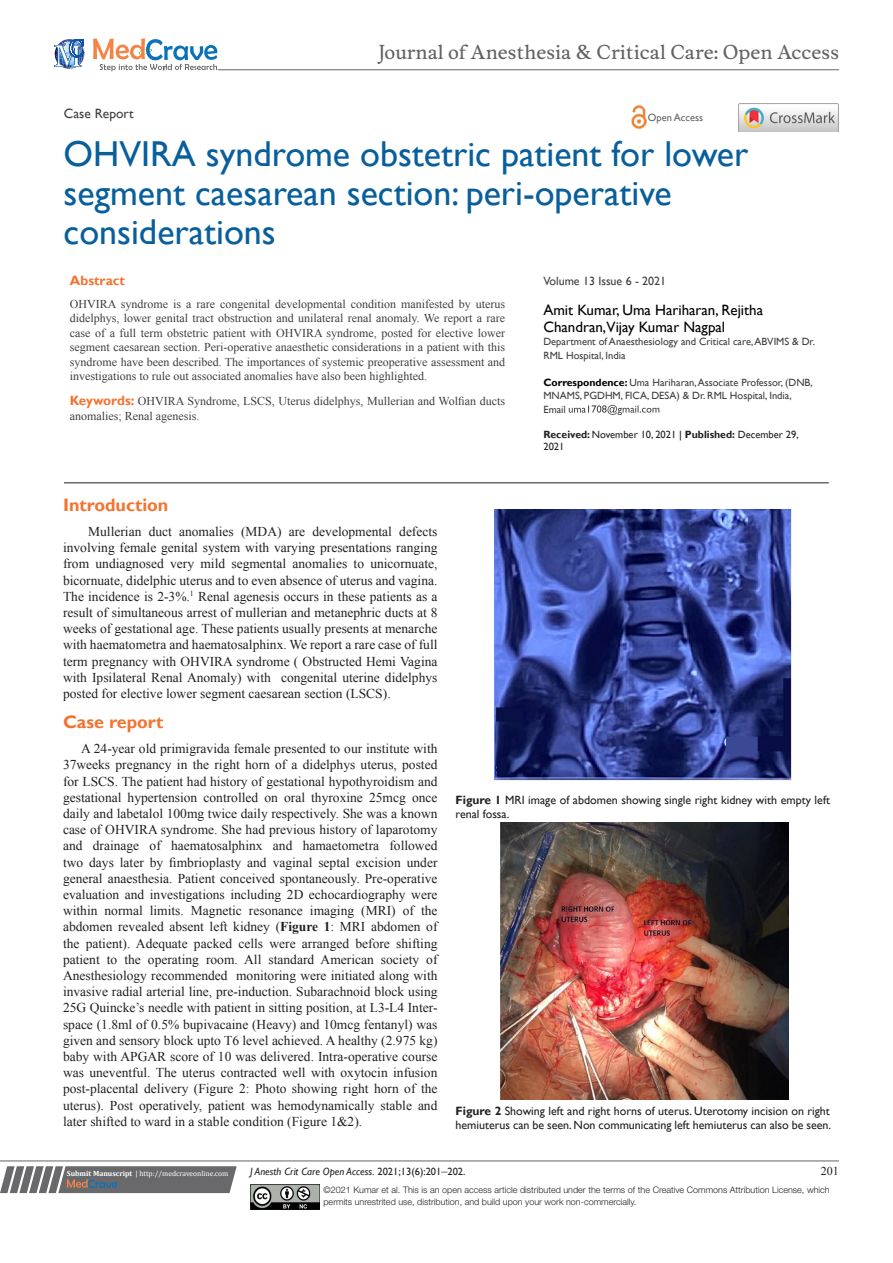
<style>
.page{position:relative;width:893px;height:1263px;background:#fff}
.page>*{position:absolute;margin:0;border:0;box-sizing:border-box;transform-origin:0 0}
.t1{font:36px/39px "Gill Sans";color:#085f9c}
.t2{font:18.6px "Musee";color:#636366}
.t3{font:700 18px "Gill Sans";color:#f37331}
.t4{font:15px/16.2px "Gill Sans";color:#000}
.t5{font:13.5px/16.2px "Times New Roman";color:#231f20;text-align:justify}
.t6{font:13.5px "Gill Sans";color:#3e3e3f}
.t7{font:700 13.5px "Gill Sans";color:#f37331}
.t8{font:12px/14.4px "Times New Roman";color:#3e3e3f;text-align:justify}
.t9{font:12px/14.4px "Gill Sans";color:#231f20}
.t10{font:12px "Gill Sans";color:#3e3e3f}
.t11{font:12px "Times New Roman";color:#231f20}
.t12{font:10.5px/13.5px "Gill Sans";color:#3e3e3f}
.t13{font:10.5px/12.6px "Gill Sans";color:#231f20}
.t14{font:italic 10.5px "Gill Sans";color:#231f20}
.t15{font:10.5px "Gill Sans";color:#636366}
.t16{font:300 9px/12px "Helvetica Neue LT Std";color:#231f20}
.t17{font:7.5px "Cambria";color:#fff}
.s1{font-weight:700;color:#000}
.s2{font-weight:700}
.s3{color:#000}
.s4{font-family:"Gill Sans";font-weight:700;font-size:13.5px;color:#f37331}
.s5{font-style:normal}
.s6{font-family:"Times New Roman";font-style:normal;font-size:12px}
</style>
<div class="page">
<svg style="left:0;top:1166px;width:237px;height:27px;background:#78787a"></svg>
<hr style="left:0;top:1161px;width:839px;height:1px;background:#626465">
<hr style="left:64px;top:482px;width:765px;height:1px;background:#231f20">
<img style="left:250px;top:1185px;width:69px;height:24px">
<svg style="left:569px;top:405px;width:90px;height:10px"></svg>
<svg style="left:54px;top:39px;width:30px;height:30px"></svg>
<svg style="left:93px;top:38px;width:124px;height:33px"></svg>
<hr style="left:218px;top:70px;width:621px;height:1px;background:#626465">
<img style="left:631px;top:105px;width:16px;height:24px">
<img style="left:739px;top:104px;width:99px;height:28px">
<img style="left:494px;top:510px;width:297px;height:270px">
<img style="left:500px;top:822px;width:288px;height:277px">
<p class="t2" style="left:378px;top:41px;width:462px">Journal of Anesthesia &amp; Critical Care: Open Access</p>
<p class="t6" style="left:64px;top:105px;width:71px">Case Report</p>
<p class="t15" style="left:648px;top:112px;width:57px">Open Access</p>
<p class="t1" style="left:64px;top:135px;width:686px">OHVIRA syndrome obstetric patient for lower segment caesarean section: peri-operative considerations</p>
<p class="t10" style="left:543px;top:274px;width:124px">Volume 13 Issue 6 - 2021</p>
<p class="t4" style="left:543px;top:302px;width:221px">Amit Kumar, Uma Hariharan, Rejitha<br>Chandran,Vijay Kumar Nagpal</p>
<p class="t12" style="left:543px;top:335px;width:273px">Department of Anaesthesiology and Critical care, ABVIMS &amp; Dr.<br>RML Hospital, India</p>
<p class="t12" style="left:543px;top:375px;width:271px"><span class="s1">Correspondence:</span> Uma Hariharan, Associate Professor, (DNB,<br>MNAMS, PGDHM, FICA, DESA) &amp; Dr. RML Hospital, India,</p>
<p class="t12" style="left:543px;top:402px;width:24px">Email</p>
<p class="t13" style="left:543px;top:428px;width:257px"><span class="s2">Received:</span> November 10, 2021 <span class="s3">|</span> <span class="s2">Published:</span> December 29,<br>2021</p>
<p class="t7" style="left:70px;top:272px;width:57px">Abstract</p>
<p class="t8" style="left:70px;top:297px;width:437px">OHVIRA syndrome is a rare congenital developmental condition manifested by uterus didelphys, lower genital tract obstruction and unilateral renal anomaly. We report a rare case of a full term obstetric patient with OHVIRA syndrome, posted for elective lower segment caesarean section. Peri-operative anaesthetic considerations in a patient with this syndrome have been described. The importances of systemic preoperative assessment and investigations to rule out associated anomalies have also been highlighted.</p>
<p class="t8" style="left:70px;top:394px;width:437px"><span class="s4">Keywords:</span> OHVIRA Syndrome, LSCS, Uterus didelphys, Mullerian and Wolfian ducts anomalies; Renal agenesis.</p>
<p class="t3" style="left:63px;top:494px;width:107px">Introduction</p>
<p class="t5" style="left:63px;top:523px;width:376px;text-indent:25px">Mullerian duct anomalies (MDA) are developmental defects involving female genital system with varying presentations ranging from undiagnosed very mild segmental anomalies to unicornuate, bicornuate, didelphic uterus and to even absence of uterus and vagina.<br>The incidence is 2-3%.<sup>1</sup> Renal agenesis occurs in these patients as a result of simultaneous arrest of mullerian and metanephric ducts at 8 weeks of gestational age. These patients usually presents at menarche with haematometra and haematosalphinx. We report a rare case of full term pregnancy with OHVIRA syndrome ( Obstructed Hemi Vagina with Ipsilateral Renal Anomaly) with congenital uterine didelphys posted for elective lower segment caesarean section (LSCS).</p>
<p class="t3" style="left:63px;top:711px;width:102px">Case report</p>
<p class="t5" style="left:63px;top:740px;width:376px;text-indent:18px">A 24-year old primigravida female presented to our institute with 37weeks pregnancy in the right horn of a didelphys uterus, posted for LSCS. The patient had history of gestational hypothyroidism and gestational hypertension controlled on oral thyroxine 25mcg once daily and labetalol 100mg twice daily respectively. She was a known case of OHVIRA syndrome. She had previous history of laparotomy and drainage of haematosalphinx and hamaetometra followed two days later by fimbrioplasty and vaginal septal excision under general anaesthesia. Patient conceived spontaneously. Pre-operative evaluation and investigations including 2D echocardiography were within normal limits. Magnetic resonance imaging (MRI) of the abdomen revealed absent left kidney (<span class="s2">Figure 1</span>: MRI abdomen of the patient). Adequate packed cells were arranged before shifting patient to the operating room. All standard American society of Anesthesiology recommended monitoring were initiated along with invasive radial arterial line, pre-induction. Subarachnoid block using 25G Quincke’s needle with patient in sitting position, at L3-L4 Inter&shy;space (1.8ml of 0.5% bupivacaine (Heavy) and 10mcg fentanyl) was given and sensory block upto T6 level achieved. A healthy (2.975 kg) baby with APGAR score of 10 was delivered. Intra-operative course was uneventful. The uterus contracted well with oxytocin infusion post-placental delivery (Figure 2: Photo showing right horn of the uterus). Post operatively, patient was hemodynamically stable and later shifted to ward in a stable condition (Figure 1&amp;2).</p>
<p class="t9" style="left:455px;top:792px;width:376px"><span class="s2">Figure 1</span> MRI image of abdomen showing single right kidney with empty left renal fossa.</p>
<p class="t9" style="left:455px;top:1104px;width:377px"><span class="s2">Figure 2</span> Showing left and right horns of uterus. Uterotomy incision on right hemiuterus can be seen. Non communicating left hemiuterus can also be seen.</p>
<p class="t14" style="left:250px;top:1165px;width:217px">J Anesth Crit Care Open Access. <span class="s5">2021;13(6):201</span><span class="s6">‒</span><span class="s5">202.</span></p>
<p class="t11" style="left:821px;top:1163px;width:19px">201</p>
<p class="t16" style="left:323px;top:1183px;width:508px">©2021 Kumar et al. This is an open access article distributed under the terms of the Creative Commons Attribution License, which permits unrestrited use, distribution, and build upon your work non-commercially.</p>
<p class="t17" style="left:67px;top:1169px;width:163px"><span class="s2">Submit Manuscript</span> | http://medcraveonline.com</p>
</div>
